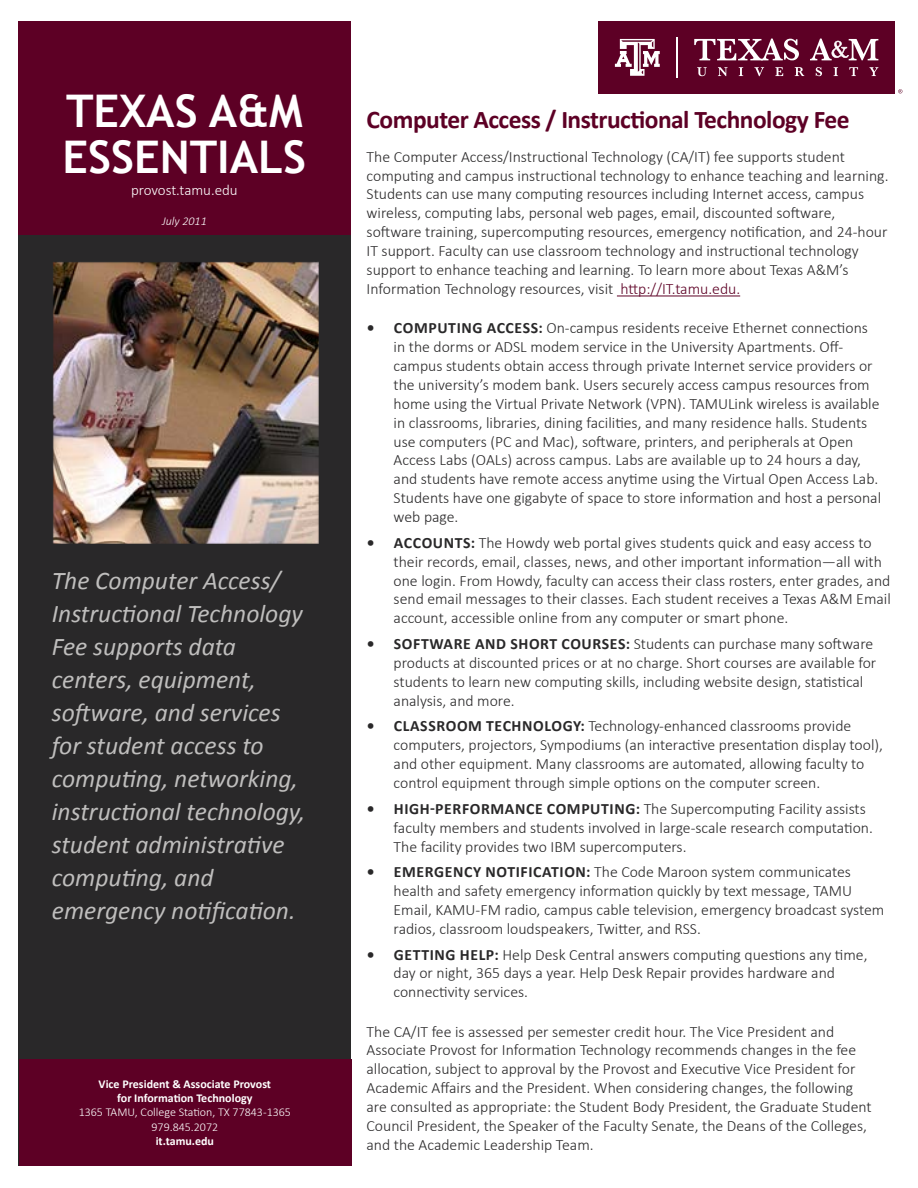
<style>
.page{position:relative;width:918px;height:1188px;background:#fff}
.page>*{position:absolute;margin:0;border:0;box-sizing:border-box;transform-origin:0 0}
.t1{font:700 45px/46.5px "Trebuchet MS";color:#fff}
.t2{font:italic 25.5px/33px "Calibri";color:#bfbebd}
.t3{font:700 25.5px "Calibri";letter-spacing:-.02em;color:#5d0025}
.t4{font:300 15.75px/18.9px "Calibri";color:#292829}
.t5{font:300 15px "Calibri";color:#fff}
.t6{font:700 12px/14.4px "Calibri";color:#fff;text-align:center}
.t7{font:300 12px/14.4px "Calibri";color:#fff;text-align:center}
.t8{font:italic 300 12px "Calibri";color:#fff}
.s1{color:#5d0025}
.s2{font-weight:700}
</style>
<div class="page">
<div style="left:18px;top:233px;width:333px;height:933px;background:#292829"></div>
<div style="left:18px;top:22px;width:333px;height:213px;background:#5d0025"></div>
<hr style="left:617px;top:296px;width:123px;height:1px;background:#5d0025">
<div style="left:598px;top:22px;width:297px;height:72px;background:#5d0025"></div>
<hr style="left:677px;top:37px;width:1px;height:41px;background:#fff">
<svg style="left:615px;top:39px;width:45px;height:37px"></svg>
<svg style="left:694px;top:39px;width:105px;height:21px"></svg>
<svg style="left:697px;top:67px;width:10px;height:9px"></svg>
<svg style="left:718px;top:67px;width:10px;height:9px"></svg>
<svg style="left:739px;top:67px;width:4px;height:9px"></svg>
<svg style="left:754px;top:67px;width:10px;height:9px"></svg>
<svg style="left:775px;top:67px;width:8px;height:9px"></svg>
<svg style="left:795px;top:67px;width:9px;height:9px"></svg>
<svg style="left:816px;top:67px;width:6px;height:9px"></svg>
<svg style="left:834px;top:67px;width:4px;height:9px"></svg>
<svg style="left:849px;top:67px;width:9px;height:9px"></svg>
<svg style="left:869px;top:67px;width:9px;height:9px"></svg>
<svg style="left:810px;top:39px;width:68px;height:21px"></svg>
<svg style="left:898px;top:89px;width:4px;height:4px"></svg>
<div style="left:19px;top:1059px;width:333px;height:107px;background:#5d0025"></div>
<img style="left:53px;top:261px;width:266px;height:283px">
<h1 class="t1" style="left:63px;top:88px;width:245px">TEXAS A&amp;M<br>ESSENTIALS</h1>
<p class="t5" style="left:131px;top:181px;width:108px">provost.tamu.edu</p>
<p class="t8" style="left:162px;top:214px;width:46px">July 2011</p>
<p class="t2" style="left:52px;top:563px;width:255px">The Computer Access/<br>Instructional Technology<br>Fee supports data centers, equipment, software, and services for student access to computing, networking, instructional technology, student administrative computing, and emergency notification.</p>
<p class="t6" style="left:99px;top:1076px;width:174px">Vice President &amp; Associate Provost for Information Technology</p>
<p class="t7" style="left:79px;top:1105px;width:214px">1365 TAMU, College Station, TX 77843-1365<br>979.845.2072</p>
<p class="t6" style="left:156px;top:1134px;width:60px">it.tamu.edu</p>
<h2 class="t3" style="left:367px;top:103px;width:485px">Computer Access / Instructional Technology Fee</h2>
<p class="t4" style="left:367px;top:147px;width:523px">The Computer Access/Instructional Technology (CA/IT) fee supports student computing and campus instructional technology to enhance teaching and learning.<br>Students can use many computing resources including Internet access, campus wireless, computing labs, personal web pages, email, discounted software, software training, supercomputing resources, emergency notification, and 24-hour IT support. Faculty can use classroom technology and instructional technology support to enhance teaching and learning. To learn more about Texas A&amp;M’s Information Technology resources, visit <span class="s1">http://IT.tamu.edu.</span></p>
<p class="t4" style="left:394px;top:318px;width:489px;text-indent:-27px"><span class="s2">• COMPUTING ACCESS:</span> On-campus residents receive Ethernet connections in the dorms or ADSL modem service in the University Apartments. Off&shy;campus students obtain access through private Internet service providers or the university’s modem bank. Users securely access campus resources from home using the Virtual Private Network (VPN). TAMULink wireless is available in classrooms, libraries, dining facilities, and many residence halls. Students use computers (PC and Mac), software, printers, and peripherals at Open Access Labs (OALs) across campus. Labs are available up to 24 hours a day, and students have remote access anytime using the Virtual Open Access Lab.<br>Students have one gigabyte of space to store information and host a personal web page.</p>
<p class="t4" style="left:394px;top:533px;width:499px;text-indent:-27px"><span class="s2">• ACCOUNTS:</span> The Howdy web portal gives students quick and easy access to their records, email, classes, news, and other important information—all with one login. From Howdy, faculty can access their class rosters, enter grades, and send email messages to their classes. Each student receives a Texas A&amp;M Email account, accessible online from any computer or smart phone.</p>
<p class="t4" style="left:394px;top:634px;width:484px;text-indent:-27px"><span class="s2">• SOFTWARE AND SHORT COURSES:</span> Students can purchase many software products at discounted prices or at no charge. Short courses are available for students to learn new computing skills, including website design, statistical analysis, and more.</p>
<p class="t4" style="left:394px;top:717px;width:491px;text-indent:-27px"><span class="s2">• CLASSROOM TECHNOLOGY:</span> Technology-enhanced classrooms provide computers, projectors, Sympodiums (an interactive presentation display tool), and other equipment. Many classrooms are automated, allowing faculty to control equipment through simple options on the computer screen.</p>
<p class="t4" style="left:394px;top:799px;width:481px;text-indent:-27px"><span class="s2">• HIGH-PERFORMANCE COMPUTING:</span> The Supercomputing Facility assists faculty members and students involved in large-scale research computation.<br>The facility provides two IBM supercomputers.</p>
<p class="t4" style="left:394px;top:862px;width:492px;text-indent:-27px"><span class="s2">• EMERGENCY NOTIFICATION:</span> The Code Maroon system communicates health and safety emergency information quickly by text message, TAMU Email, KAMU-FM radio, campus cable television, emergency broadcast system radios, classroom loudspeakers, Twitter, and RSS.</p>
<p class="t4" style="left:394px;top:945px;width:475px;text-indent:-27px"><span class="s2">• GETTING HELP:</span> Help Desk Central answers computing questions any time, day or night, 365 days a year. Help Desk Repair provides hardware and connectivity services.</p>
<p class="t4" style="left:367px;top:1022px;width:507px">The CA/IT fee is assessed per semester credit hour. The Vice President and Associate Provost for Information Technology recommends changes in the fee allocation, subject to approval by the Provost and Executive Vice President for Academic Affairs and the President. When considering changes, the following are consulted as appropriate: the Student Body President, the Graduate Student Council President, the Speaker of the Faculty Senate, the Deans of the Colleges, and the Academic Leadership Team.</p>
</div>
